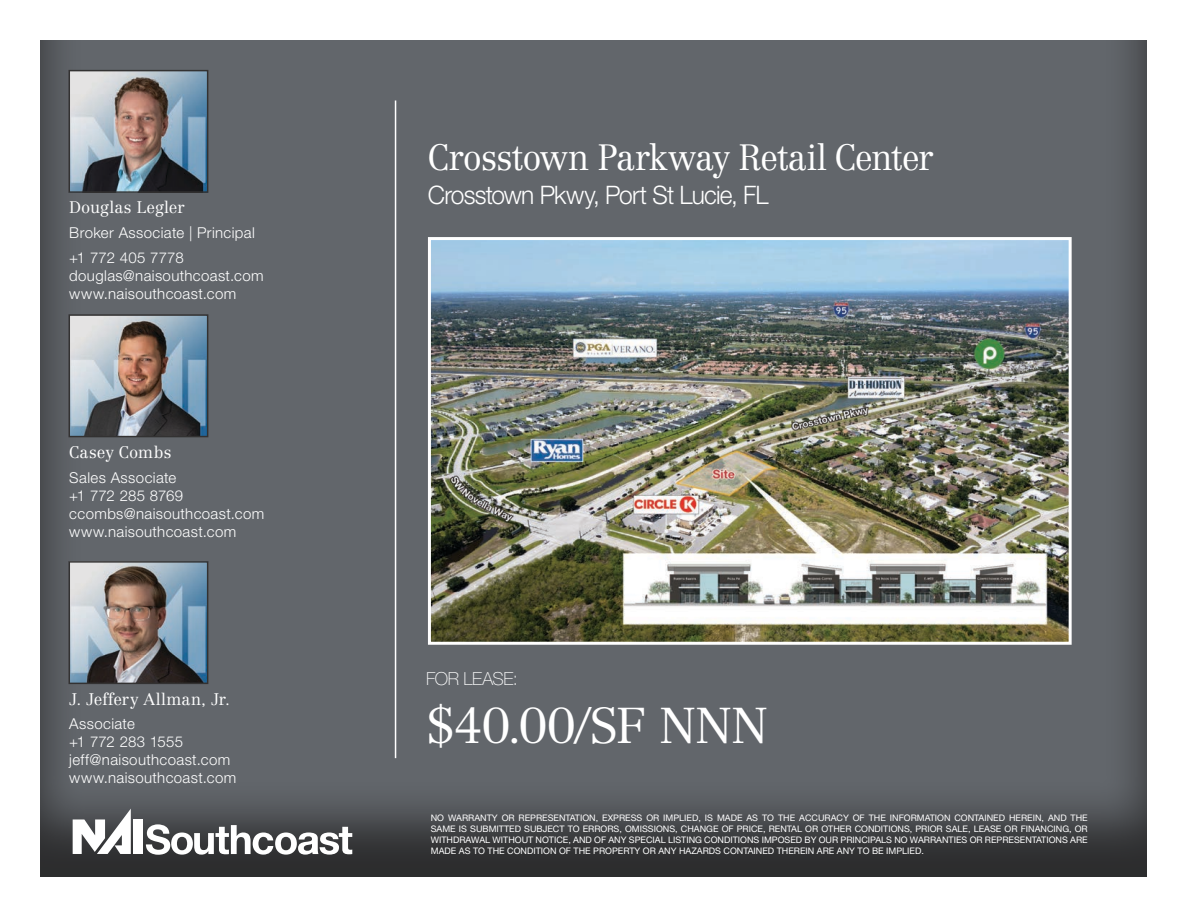
<style>
.page{position:relative;width:1188px;height:918px;background:#fff}
.page>*{position:absolute;margin:0;border:0;box-sizing:border-box;transform-origin:0 0}
.t1{font:300 49.5px "Centennial LT Std";letter-spacing:-.02em;color:#fff}
.t2{font:300 36px "Centennial LT Std";letter-spacing:-.03em;color:#fff;scale:.96 1}
.t3{font:300 25.5px "Helvetica Neue LT Std";letter-spacing:-.035em;color:#fff;scale:.96 1}
.t4{font:100 18px "Helvetica Neue LT Std";letter-spacing:-.02em;color:#fff}
.t5{font:300 16.5px "Centennial LT Std";letter-spacing:.01em;color:#fff}
.t6{font:300 15px "Helvetica Neue LT Std";letter-spacing:.025em;color:#fff}
.t7{font:300 15px "Helvetica Neue LT Std";color:#fff}
.t8{font:9px/10.9px "Helvetica Neue LT Std";color:#fff;text-align:justify}
</style>
<div class="page">
<div style="left:39px;top:39px;width:1110px;height:840px;background:#1b1a1a;opacity:.75"></div>
<div style="left:134px;top:819px;width:9px;height:35px;background:#fff"></div>
<svg style="left:73px;top:809px;width:58px;height:45px"></svg>
<svg style="left:146px;top:824px;width:206px;height:31px"></svg>
<hr style="left:395px;top:100px;width:1px;height:658px;background:#fff">
<img style="left:432px;top:241px;width:636px;height:400px">
<div style="left:428px;top:237px;width:644px;height:408px;border:3px solid #fff"></div>
<img style="left:72px;top:73px;width:133px;height:117px">
<div style="left:69px;top:70px;width:139px;height:123px;border:2px solid #333232"></div>
<img style="left:72px;top:317px;width:133px;height:117px">
<div style="left:69px;top:314px;width:139px;height:123px;border:2px solid #333232"></div>
<img style="left:72px;top:564px;width:133px;height:117px">
<div style="left:69px;top:561px;width:139px;height:123px;border:2px solid #333232"></div>
<p class="t5" style="left:69px;top:198px;width:117px">Douglas Legler</p>
<p class="t6" style="left:69px;top:224px;width:187px">Broker Associate | Principal</p>
<p class="t6" style="left:69px;top:248px;width:116px">+1 772 405 7778</p>
<p class="t6" style="left:69px;top:266px;width:196px">douglas@naisouthcoast.com</p>
<p class="t6" style="left:69px;top:284px;width:169px">www.naisouthcoast.com</p>
<p class="t5" style="left:69px;top:442px;width:104px">Casey Combs</p>
<p class="t6" style="left:69px;top:468px;width:109px">Sales Associate</p>
<p class="t7" style="left:69px;top:486px;width:115px">+1 772 285 8769</p>
<p class="t6" style="left:69px;top:504px;width:197px">ccombs@naisouthcoast.com</p>
<p class="t6" style="left:69px;top:522px;width:169px">www.naisouthcoast.com</p>
<p class="t5" style="left:69px;top:689px;width:162px">J. Jeffery Allman, Jr.</p>
<p class="t6" style="left:69px;top:715px;width:67px">Associate</p>
<p class="t6" style="left:69px;top:733px;width:115px">+1 772 283 1555</p>
<p class="t6" style="left:69px;top:751px;width:163px">jeff@naisouthcoast.com</p>
<p class="t6" style="left:69px;top:769px;width:169px">www.naisouthcoast.com</p>
<p class="t2" style="left:428px;top:136px;width:528px">Crosstown Parkway Retail Center</p>
<p class="t3" style="left:428px;top:180px;width:356px">Crosstown Pkwy, Port St Lucie, FL</p>
<p class="t4" style="left:426px;top:668px;width:93px">FOR LEASE:</p>
<p class="t1" style="left:426px;top:697px;width:344px">$40.00/SF NNN</p>
<p class="t8" style="left:431px;top:812px;width:658px">NO WARRANTY OR REPRESENTATION, EXPRESS OR IMPLIED, IS MADE AS TO THE ACCURACY OF THE INFORMATION CONTAINED HEREIN, AND THE SAME IS SUBMITTED SUBJECT TO ERRORS, OMISSIONS, CHANGE OF PRICE, RENTAL OR OTHER CONDITIONS, PRIOR SALE, LEASE OR FINANCING, OR WITHDRAWAL WITHOUT NOTICE, AND OF ANY SPECIAL LISTING CONDITIONS IMPOSED BY OUR PRINCIPALS NO WARRANTIES OR REPRESENTATIONS ARE MADE AS TO THE CONDITION OF THE PROPERTY OR ANY HAZARDS CONTAINED THEREIN ARE ANY TO BE IMPLIED.</p>
</div>
